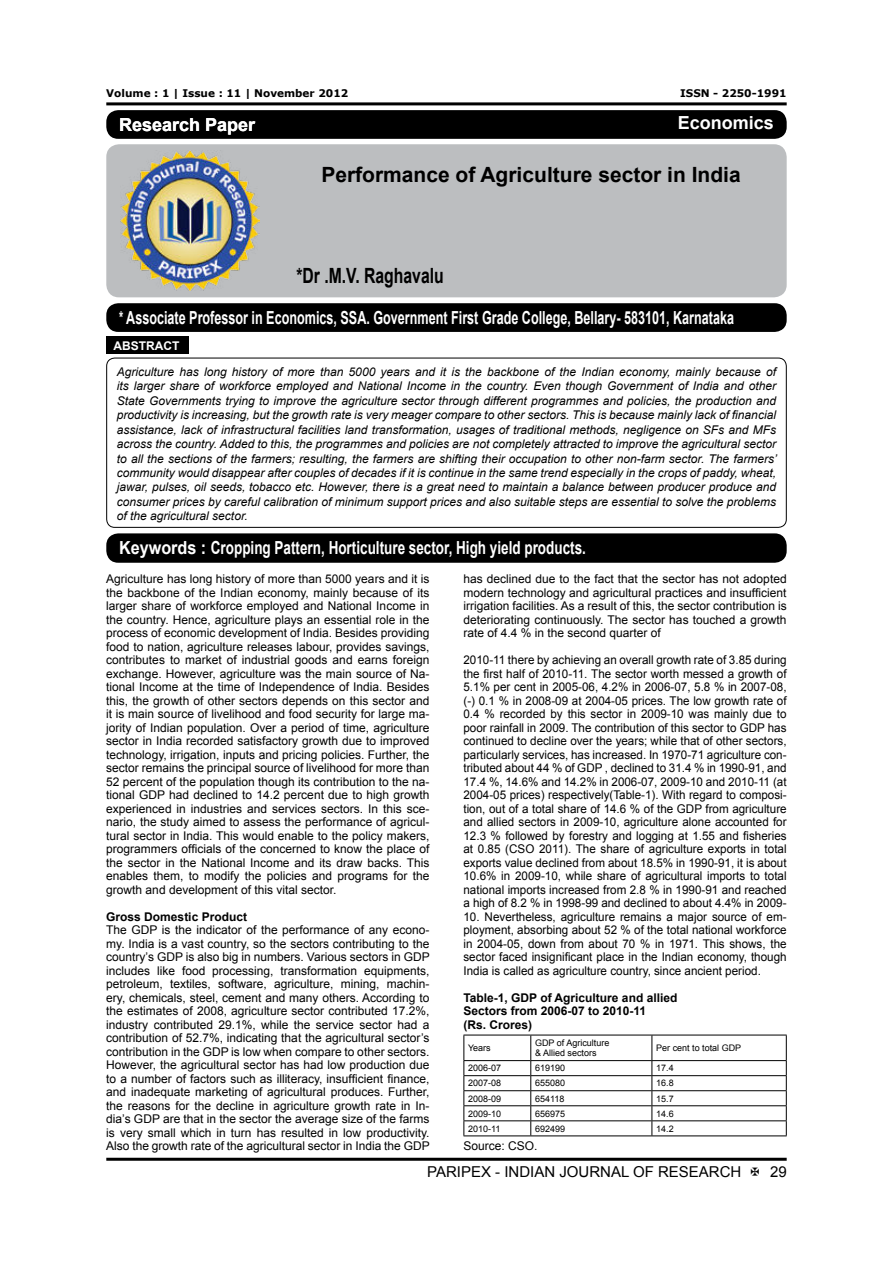
<style>
.page{position:relative;width:893px;height:1263px;background:#fff}
.page>*{position:absolute;margin:0;border:0;box-sizing:border-box;transform-origin:0 0}
.t1{font:700 21px "Arial";color:#000}
.t2{font:700 21px "Arial";color:#000;scale:.75 1}
.t3{font:700 18px "Arial";color:#fff;scale:.6 1}
.t4{font:700 18px "Arial";color:#fff;scale:.9 1}
.t5{font:700 18px "Arial";color:#fff}
.t6{font:15px "Arial";color:#000}
.t7{font:12px/13.5px "Arial";color:#000;text-align:justify}
.t8{font:italic 12px/14.4px "Arial";color:#000;text-align:justify}
.t9{font:700 12px/13.5px "Arial";color:#000}
.t10{font:700 12px "Arial";color:#fff}
.t11{font:700 10.5px "Verdana";color:#000}
.t12{font:9px/10.5px "Arial";color:#000}
</style>
<div class="page">
<hr style="left:106px;top:102px;width:681px;height:3px;background:#000">
<hr style="left:106px;top:1158px;width:681px;height:3px;background:#000">
<div style="left:106px;top:144px;width:681px;height:153px;background:#bcbec0;border-radius:13px"></div>
<div style="left:106px;top:110px;width:681px;height:29px;background:#000;border-radius:12px"></div>
<img style="left:120px;top:151px;width:140px;height:140px">
<div style="left:106px;top:303px;width:681px;height:29px;background:#000;border-radius:12px"></div>
<div style="left:106px;top:533px;width:681px;height:30px;background:#000;border-radius:12px"></div>
<div style="left:106px;top:358px;width:681px;height:170px;border:1px solid #000;border-radius:8px"></div>
<div style="left:106px;top:336px;width:82px;height:18px;background:#000"></div>
<hr style="left:463px;top:1060px;width:68px;height:1px;background:#000">
<hr style="left:531px;top:1060px;width:121px;height:1px;background:#000">
<hr style="left:652px;top:1060px;width:135px;height:1px;background:#000">
<hr style="left:463px;top:1075px;width:68px;height:1px;background:#000">
<hr style="left:531px;top:1075px;width:121px;height:1px;background:#000">
<hr style="left:652px;top:1075px;width:135px;height:1px;background:#000">
<hr style="left:463px;top:1090px;width:68px;height:1px;background:#000">
<hr style="left:531px;top:1090px;width:121px;height:1px;background:#000">
<hr style="left:652px;top:1090px;width:135px;height:1px;background:#000">
<hr style="left:463px;top:1105px;width:68px;height:1px;background:#000">
<hr style="left:531px;top:1105px;width:121px;height:1px;background:#000">
<hr style="left:652px;top:1105px;width:135px;height:1px;background:#000">
<hr style="left:463px;top:1120px;width:68px;height:1px;background:#000">
<hr style="left:531px;top:1120px;width:121px;height:1px;background:#000">
<svg style="left:530px;top:1036px;width:1px;height:99px"></svg>
<hr style="left:652px;top:1120px;width:135px;height:1px;background:#000">
<svg style="left:651px;top:1036px;width:1px;height:99px"></svg>
<hr style="left:463px;top:1035px;width:68px;height:1px;background:#000">
<hr style="left:531px;top:1035px;width:121px;height:1px;background:#000">
<hr style="left:652px;top:1035px;width:135px;height:1px;background:#000">
<svg style="left:463px;top:1035px;width:1px;height:100px"></svg>
<svg style="left:786px;top:1035px;width:1px;height:100px"></svg>
<hr style="left:463px;top:1135px;width:68px;height:1px;background:#000">
<hr style="left:531px;top:1135px;width:121px;height:1px;background:#000">
<hr style="left:652px;top:1135px;width:135px;height:1px;background:#000">
<p class="t11" style="left:106px;top:89px;width:243px">Volume : 1 | Issue : 11 | November 2012</p>
<p class="t11" style="left:680px;top:89px;width:108px">ISSN - 2250-1991</p>
<h2 class="t5" style="left:119px;top:117px;width:138px">Research Paper</h2>
<h2 class="t5" style="left:678px;top:116px;width:98px">Economics</h2>
<h1 class="t1" style="left:321px;top:167px;width:421px">Performance of Agriculture sector in India</h1>
<h1 class="t2" style="left:296px;top:267px;width:198px">*Dr .M.V. Raghavalu</h1>
<h2 class="t3" style="left:119px;top:311px;width:1027px">* Associate Professor in Economics, SSA. Government First Grade College, Bellary- 583101, Karnataka</h2>
<p class="t10" style="left:113px;top:341px;width:67px">ABSTRACT</p>
<p class="t8" style="left:117px;top:366px;width:661px">Agriculture has long history of more than 5000 years and it is the backbone of the Indian economy, mainly because of its larger share of workforce employed and National Income in the country. Even though Government of India and other State Governments trying to improve the agriculture sector through different programmes and policies, the production and productivity is increasing, but the growth rate is very meager compare to other sectors. This is because mainly lack of financial assistance, lack of infrastructural facilities land transformation, usages of traditional methods, negligence on SFs and MFs across the country. Added to this, the programmes and policies are not completely attracted to improve the agricultural sector to all the sections of the farmers; resulting, the farmers are shifting their occupation to other non-farm sector. The farmers’ community would disappear after couples of decades if it is continue in the same trend especially in the crops of paddy, wheat, jawar, pulses, oil seeds, tobacco etc. However, there is a great need to maintain a balance between producer produce and consumer prices by careful calibration of minimum support prices and also suitable steps are essential to solve the problems of the agricultural sector.</p>
<h2 class="t4" style="left:119px;top:541px;width:520px">Keywords : Cropping Pattern, Horticulture sector, High yield products.</h2>
<p class="t7" style="left:106px;top:573px;width:325px">Agriculture has long history of more than 5000 years and it is the backbone of the Indian economy, mainly because of its larger share of workforce employed and National Income in the country. Hence, agriculture plays an essential role in the process of economic development of India. Besides providing food to nation, agriculture releases labour, provides savings, contributes to market of industrial goods and earns foreign exchange. However, agriculture was the main source of Na&shy;tional Income at the time of Independence of India. Besides this, the growth of other sectors depends on this sector and it is main source of livelihood and food security for large ma&shy;jority of Indian population. Over a period of time, agriculture sector in India recorded satisfactory growth due to improved technology, irrigation, inputs and pricing policies. Further, the sector remains the principal source of livelihood for more than 52 percent of the population though its contribution to the na&shy;tional GDP had declined to 14.2 percent due to high growth experienced in industries and services sectors. In this sce&shy;nario, the study aimed to assess the performance of agricul&shy;tural sector in India. This would enable to the policy makers, programmers officials of the concerned to know the place of the sector in the National Income and its draw backs. This enables them, to modify the policies and programs for the growth and development of this vital sector.</p>
<p class="t9" style="left:106px;top:911px;width:142px">Gross Domestic Product</p>
<p class="t7" style="left:106px;top:924px;width:325px">The GDP is the indicator of the performance of any econo&shy;my. India is a vast country, so the sectors contributing to the country’s GDP is also big in numbers. Various sectors in GDP includes like food processing, transformation equipments, petroleum, textiles, software, agriculture, mining, machin&shy;ery, chemicals, steel, cement and many others. According to the estimates of 2008, agriculture sector contributed 17.2%, industry contributed 29.1%, while the service sector had a contribution of 52.7%, indicating that the agricultural sector’s contribution in the GDP is low when compare to other sectors.<br>However, the agricultural sector has had low production due to a number of factors such as illiteracy, insufficient finance, and inadequate marketing of agricultural produces. Further, the reasons for the decline in agriculture growth rate in In&shy;dia’s GDP are that in the sector the average size of the farms is very small which in turn has resulted in low productivity.<br>Also the growth rate of the agricultural sector in India the GDP</p>
<p class="t7" style="left:463px;top:573px;width:325px">has declined due to the fact that the sector has not adopted modern technology and agricultural practices and insufficient irrigation facilities. As a result of this, the sector contribution is deteriorating continuously. The sector has touched a growth rate of 4.4 % in the second quarter of</p>
<p class="t7" style="left:463px;top:654px;width:325px">2010-11 there by achieving an overall growth rate of 3.85 during the first half of 2010-11. The sector worth messed a growth of 5.1% per cent in 2005-06, 4.2% in 2006-07, 5.8 % in 2007-08, (-) 0.1 % in 2008-09 at 2004-05 prices. The low growth rate of 0.4 % recorded by this sector in 2009-10 was mainly due to poor rainfall in 2009. The contribution of this sector to GDP has continued to decline over the years; while that of other sectors, particularly services, has increased. In 1970-71 agriculture con&shy;tributed about 44 % of GDP , declined to 31.4 % in 1990-91, and 17.4 %, 14.6% and 14.2% in 2006-07, 2009-10 and 2010-11 (at 2004-05 prices) respectively(Table-1). With regard to composi&shy;tion, out of a total share of 14.6 % of the GDP from agriculture and allied sectors in 2009-10, agriculture alone accounted for 12.3 % followed by forestry and logging at 1.55 and fisheries at 0.85 (CSO 2011). The share of agriculture exports in total exports value declined from about 18.5% in 1990-91, it is about 10.6% in 2009-10, while share of agricultural imports to total national imports increased from 2.8 % in 1990-91 and reached a high of 8.2 % in 1998-99 and declined to about 4.4% in 2009-</p>
<p class="t7" style="left:463px;top:911px;width:325px">10. Nevertheless, agriculture remains a major source of em&shy;ployment, absorbing about 52 % of the total national workforce in 2004-05, down from about 70 % in 1971. This shows, the sector faced insignificant place in the Indian economy, though India is called as agriculture country, since ancient period.</p>
<p class="t9" style="left:463px;top:992px;width:215px">Table-1, GDP of Agriculture and allied<br>Sectors from 2006-07 to 2010-11<br>(Rs. Crores)</p>
<p class="t12" style="left:468px;top:1043px;width:24px">Years</p>
<p class="t12" style="left:535px;top:1038px;width:76px">GDP of Agriculture &amp; Allied sectors</p>
<p class="t12" style="left:656px;top:1043px;width:87px">Per cent to total GDP</p>
<p class="t12" style="left:468px;top:1064px;width:35px">2006-07</p>
<p class="t12" style="left:535px;top:1064px;width:32px">619190</p>
<p class="t12" style="left:656px;top:1064px;width:19px">17.4</p>
<p class="t12" style="left:468px;top:1079px;width:35px">2007-08</p>
<p class="t12" style="left:535px;top:1079px;width:32px">655080</p>
<p class="t12" style="left:656px;top:1079px;width:19px">16.8</p>
<p class="t12" style="left:468px;top:1094px;width:35px">2008-09</p>
<p class="t12" style="left:535px;top:1094px;width:31px">654118</p>
<p class="t12" style="left:656px;top:1094px;width:19px">15.7</p>
<p class="t12" style="left:468px;top:1109px;width:35px">2009-10</p>
<p class="t12" style="left:535px;top:1109px;width:32px">656975</p>
<p class="t12" style="left:656px;top:1109px;width:19px">14.6</p>
<p class="t12" style="left:468px;top:1124px;width:34px">2010-11</p>
<p class="t12" style="left:535px;top:1124px;width:32px">692499</p>
<p class="t12" style="left:656px;top:1124px;width:19px">14.2</p>
<p class="t7" style="left:463px;top:1140px;width:76px">Source: CSO.</p>
<p class="t6" style="left:427px;top:1166px;width:316px">PARIPEX - INDIAN JOURNAL OF RESEARCH</p>
<p class="t6" style="left:770px;top:1166px;width:18px">29</p>
</div>
